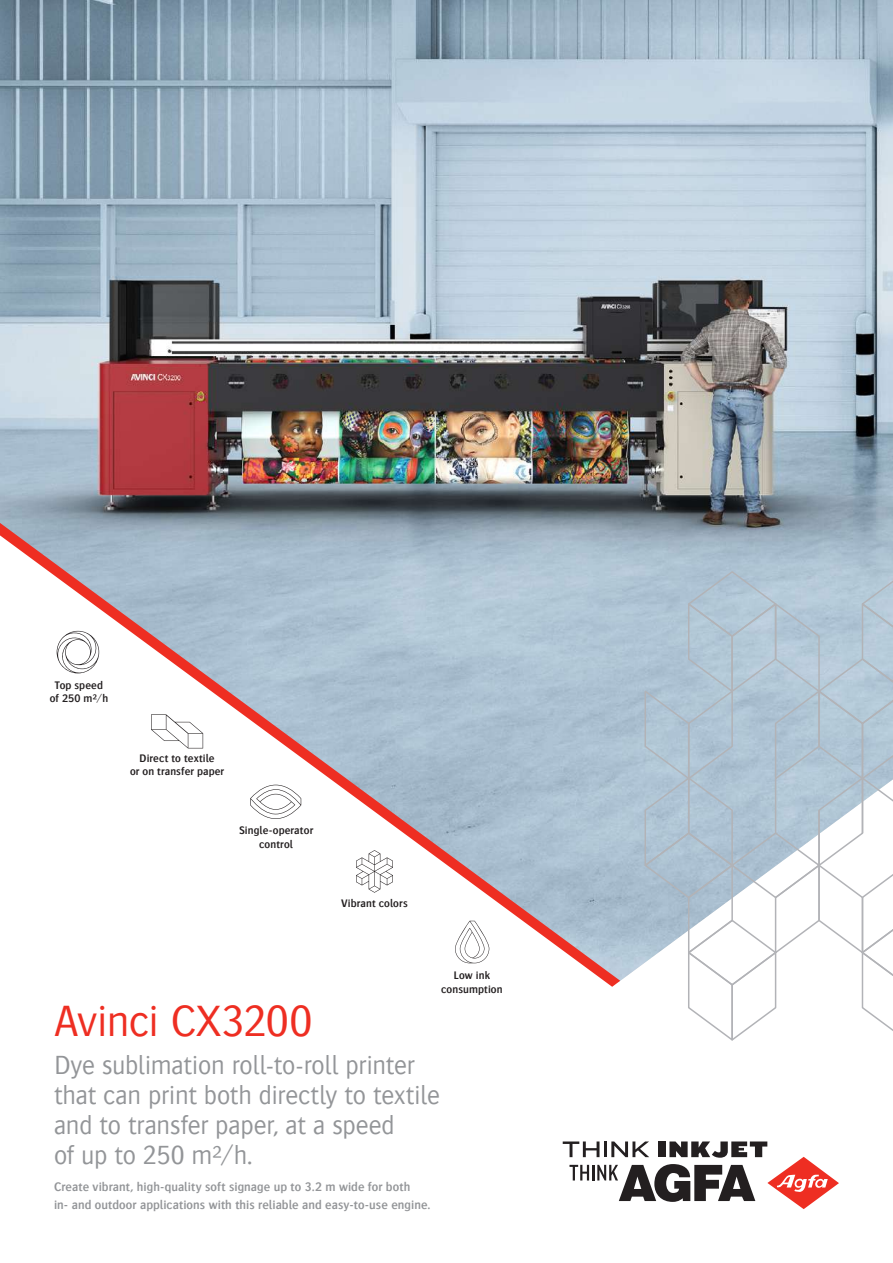
<style>
.page{position:relative;width:893px;height:1263px;background:#fff}
.page>*{position:absolute;margin:0;border:0;box-sizing:border-box;transform-origin:0 0}
.t1{font:300 45px "Bosis For Agfa";letter-spacing:-.02em;color:#ee2e22}
.t2{font:300 27px/30px "Bosis For Agfa";letter-spacing:-.01em;color:#939598}
.t3{font:600 12.75px/18px "Bosis For Agfa";letter-spacing:.005em;color:#939598}
.t4{font:600 11.25px/13.5px "Bosis For Agfa";letter-spacing:.01em;color:#231f20;text-align:center}
</style>
<div class="page">
<img style="left:0;top:0;width:893px;height:981px">
<svg style="left:0;top:523px;width:620px;height:464px"></svg>
<svg style="left:643px;top:570px;width:250px;height:471px"></svg>
<hr style="left:818px;top:810px;width:2px;height:55px;background:#b2b3b7">
<hr style="left:775px;top:779px;width:1px;height:54px;background:#b2b3b7">
<svg style="left:563px;top:1141px;width:276px;height:68px"></svg>
<svg style="left:56px;top:631px;width:43px;height:43px"></svg>
<svg style="left:151px;top:714px;width:52px;height:34px"></svg>
<svg style="left:250px;top:785px;width:51px;height:34px"></svg>
<svg style="left:356px;top:850px;width:37px;height:43px"></svg>
<svg style="left:455px;top:921px;width:34px;height:42px"></svg>
<p class="t4" style="left:50px;top:678px;width:60px">Top speed of 250 m²/h</p>
<p class="t4" style="left:130px;top:751px;width:96px">Direct to textile<br>or on transfer paper</p>
<p class="t4" style="left:239px;top:823px;width:76px">Single-operator control</p>
<p class="t4" style="left:341px;top:896px;width:68px">Vibrant colors</p>
<p class="t4" style="left:441px;top:969px;width:63px">Low ink consumption</p>
<h1 class="t1" style="left:54px;top:997px;width:260px">Avinci CX3200</h1>
<h2 class="t2" style="left:54px;top:1050px;width:387px">Dye sublimation roll-to-roll printer that can print both directly to textile and to transfer paper, at a speed<br>of up to 250 m²/h.</h2>
<p class="t3" style="left:54px;top:1177px;width:378px">Create vibrant, high-quality soft signage up to 3.2 m wide for both<br>in- and outdoor applications with this reliable and easy-to-use engine.</p>
</div>
